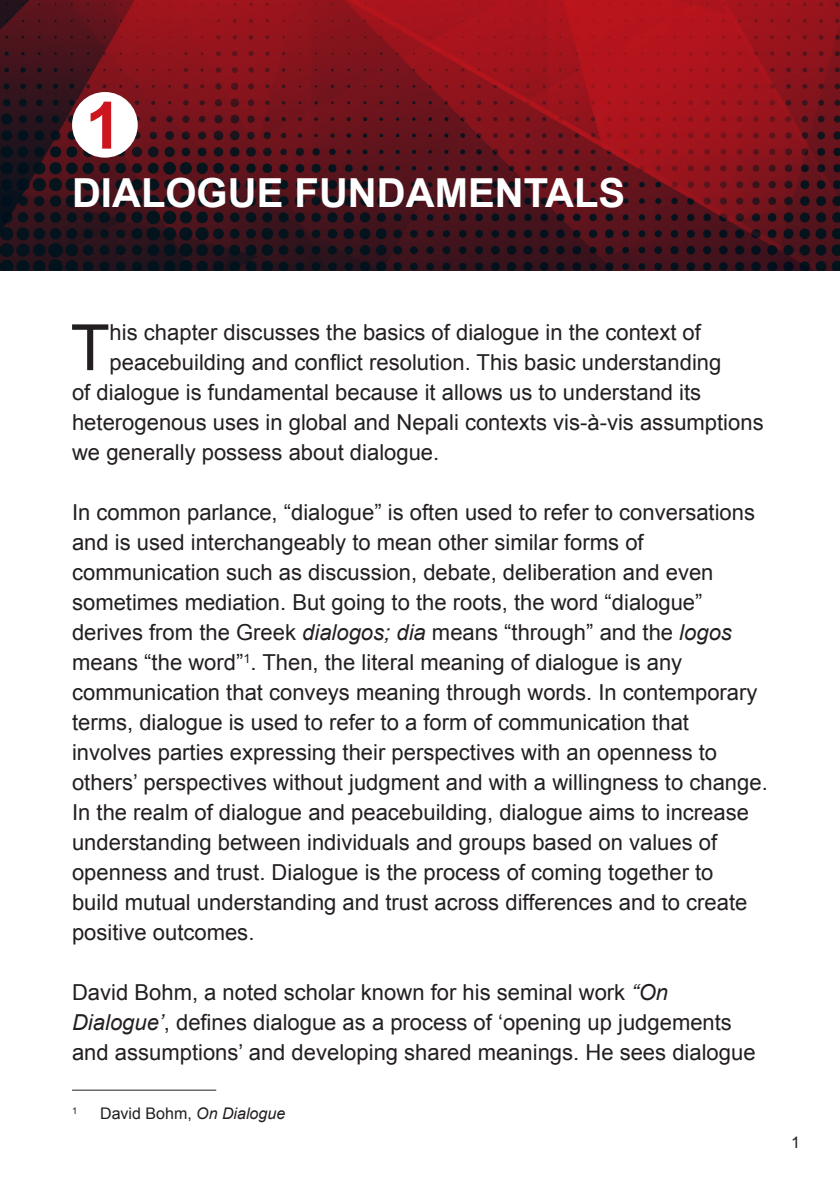
<style>
.page{position:relative;width:840px;height:1191px;background:#fff}
.page>*{position:absolute;margin:0;border:0;box-sizing:border-box;transform-origin:0 0}
.t1{font:700 65.4px "Arial";color:#cd151d}
.t2{font:64px "Arial";color:#231f20}
.t3{font:700 40px "Arial";color:#fff}
.t4{font:22px/30px "Arial";color:#231f20}
.t5{font:16px "Arial";color:#231f20}
.t6{font:9.4px "Arial";color:#231f20}
.s1{font-style:italic}
</style>
<div class="page">
<img style="left:1px;top:0;width:838px;height:270px">
<hr style="left:72px;top:1089px;width:144px;height:1px;background:#231f20">
<div style="left:72px;top:92px;width:66px;height:66px;background:#fff;border-radius:50%"></div>
<p class="t1" style="left:85px;top:82px;width:38px">1</p>
<p class="t3" style="left:72px;top:166px;width:554px">DIALOGUE FUNDAMENTALS</p>
<p class="t2" style="left:71px;top:306px;width:41px">T</p>
<p class="t4" style="left:110px;top:318px;width:592px">his chapter discusses the basics of dialogue in the context of</p>
<p class="t4" style="left:110px;top:348px;width:613px">peacebuilding and conflict resolution. This basic understanding</p>
<p class="t4" style="left:72px;top:378px;width:630px">of dialogue is fundamental because it allows us to understand its</p>
<p class="t4" style="left:72px;top:408px;width:692px">heterogenous uses in global and Nepali contexts vis-à-vis assumptions</p>
<p class="t4" style="left:72px;top:438px;width:368px">we generally possess about dialogue.</p>
<p class="t4" style="left:72px;top:498px;width:696px">In common parlance, “dialogue” is often used to refer to conversations and is used interchangeably to mean other similar forms of communication such as discussion, debate, deliberation and even sometimes mediation. But going to the roots, the word “dialogue” derives from the Greek <span class="s1">dialogos; dia</span> means “through” and the <span class="s1">logos </span>means “the word”<sup>1</sup>. Then, the literal meaning of dialogue is any communication that conveys meaning through words. In contemporary terms, dialogue is used to refer to a form of communication that involves parties expressing their perspectives with an openness to others’ perspectives without judgment and with a willingness to change.<br>In the realm of dialogue and peacebuilding, dialogue aims to increase understanding between individuals and groups based on values of openness and trust. Dialogue is the process of coming together to<br>build mutual understanding and trust across differences and to create positive outcomes.</p>
<p class="t4" style="left:72px;top:978px;width:684px">David Bohm, a noted scholar known for his seminal work <span class="s1">“On<br>Dialogue’</span>, defines dialogue as a process of ‘opening up judgements and assumptions’ and developing shared meanings. He sees dialogue</p>
<p class="t6" style="left:72px;top:1104px;width:7px">1</p>
<p class="t5" style="left:100px;top:1102px;width:186px">David Bohm, <span class="s1">On Dialogue</span></p>
<p class="t5" style="left:790px;top:1132px;width:10px">1</p>
</div>
